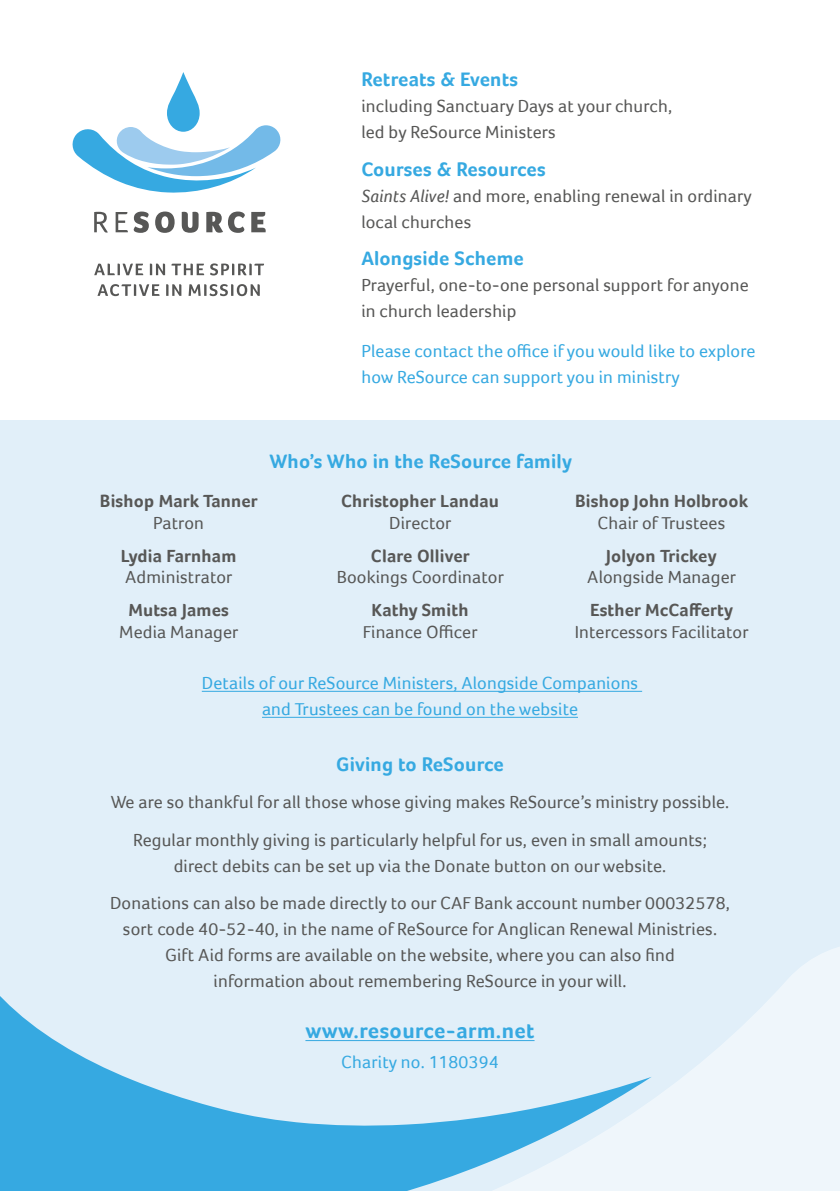
<style>
.page{position:relative;width:840px;height:1191px;background:#fff}
.page>*{position:absolute;margin:0;border:0;box-sizing:border-box;transform-origin:0 0}
.t1{font:700 22px "Foco";letter-spacing:.02em;color:#36a9e1}
.t2{font:700 20px "Foco";letter-spacing:.01em;color:#36a9e1}
.t3{font:18px/26px "Foco";letter-spacing:.01em;color:#575756;text-align:center}
.t4{font:18px/26px "Foco";letter-spacing:.01em;color:#36a9e1;text-align:center}
.t5{font:700 18px "Foco";letter-spacing:.01em;color:#575756}
.s1{font-style:italic}
</style>
<div class="page">
<div style="left:0;top:420px;width:839px;height:771px;background:#e1eff9"></div>
<hr style="left:202px;top:691px;width:439px;height:1px;background:#36a9e1">
<hr style="left:262px;top:717px;width:315px;height:1px;background:#36a9e1">
<svg style="left:0;top:947px;width:839px;height:244px"></svg>
<hr style="left:305px;top:1040px;width:229px;height:1px;background:#36a9e1">
<svg style="left:72px;top:72px;width:209px;height:121px"></svg>
<svg style="left:94px;top:212px;width:14px;height:20px"></svg>
<svg style="left:115px;top:212px;width:13px;height:20px"></svg>
<svg style="left:134px;top:211px;width:15px;height:22px"></svg>
<svg style="left:155px;top:211px;width:19px;height:22px"></svg>
<svg style="left:182px;top:212px;width:16px;height:21px"></svg>
<svg style="left:206px;top:211px;width:39px;height:22px"></svg>
<svg style="left:251px;top:212px;width:14px;height:20px"></svg>
<svg style="left:97px;top:284px;width:162px;height:12px"></svg>
<svg style="left:94px;top:263px;width:170px;height:12px"></svg>
<p class="t2" style="left:361px;top:68px;width:158px">Retreats &amp; Events</p>
<p class="t3" style="left:361px;top:93px;width:312px;text-align:left">including Sanctuary Days at your church, led by ReSource Ministers</p>
<p class="t2" style="left:361px;top:157px;width:186px">Courses &amp; Resources</p>
<p class="t3" style="left:361px;top:182px;width:392px;text-align:left"><span class="s1">Saints Alive!</span> and more, enabling renewal in ordinary local churches</p>
<p class="t2" style="left:361px;top:246px;width:164px">Alongside Scheme</p>
<p class="t3" style="left:361px;top:272px;width:388px;text-align:left">Prayerful, one-to-one personal support for anyone in church leadership</p>
<p class="t4" style="left:361px;top:338px;width:395px;text-align:left">Please contact the office if you would like to explore how ReSource can support you in ministry</p>
<p class="t5" style="left:100px;top:490px;width:159px">Bishop Mark Tanner</p>
<p class="t3" style="left:153px;top:509px;width:52px">Patron</p>
<p class="t5" style="left:121px;top:545px;width:117px">Lydia Farnham</p>
<p class="t3" style="left:125px;top:564px;width:109px">Administrator</p>
<p class="t5" style="left:128px;top:599px;width:102px">Mutsa James</p>
<p class="t3" style="left:119px;top:618px;width:121px">Media Manager</p>
<p class="t2" style="left:269px;top:450px;width:304px">Who’s Who in the ReSource family</p>
<p class="t5" style="left:341px;top:490px;width:159px">Christopher Landau</p>
<p class="t3" style="left:389px;top:509px;width:64px">Director</p>
<p class="t5" style="left:371px;top:545px;width:100px">Clare Olliver</p>
<p class="t3" style="left:336px;top:564px;width:169px">Bookings Coordinator</p>
<p class="t5" style="left:371px;top:599px;width:98px">Kathy Smith</p>
<p class="t3" style="left:363px;top:618px;width:116px">Finance Officer</p>
<p class="t5" style="left:575px;top:490px;width:174px">Bishop John Holbrook</p>
<p class="t3" style="left:597px;top:509px;width:129px">Chair of Trustees</p>
<p class="t5" style="left:606px;top:545px;width:112px">Jolyon Trickey</p>
<p class="t3" style="left:587px;top:564px;width:150px">Alongside Manager</p>
<p class="t5" style="left:589px;top:599px;width:144px">Esther McCafferty</p>
<p class="t3" style="left:574px;top:618px;width:175px">Intercessors Facilitator</p>
<p class="t4" style="left:202px;top:670px;width:437px">Details of our ReSource Ministers, Alongside Companions and Trustees can be found on the website</p>
<p class="t2" style="left:336px;top:752px;width:169px">Giving to ReSource</p>
<p class="t3" style="left:111px;top:783px;width:619px;line-height:37.4px">We are so thankful for all those whose giving makes ReSource’s ministry possible.<br>Regular monthly giving is particularly helpful for us, even in small amounts;</p>
<p class="t3" style="left:110px;top:847px;width:621px;line-height:37.4px">direct debits can be set up via the Donate button on our website.<br>Donations can also be made directly to our CAF Bank account number 00032578,</p>
<p class="t3" style="left:123px;top:916px;width:595px">sort code 40-52-40, in the name of ReSource for Anglican Renewal Ministries.<br>Gift Aid forms are available on the website, where you can also find information about remembering ReSource in your will.</p>
<p class="t1" style="left:305px;top:1017px;width:230px">www.resource-arm.net</p>
<p class="t4" style="left:341px;top:1048px;width:159px">Charity no. 1180394</p>
</div>
